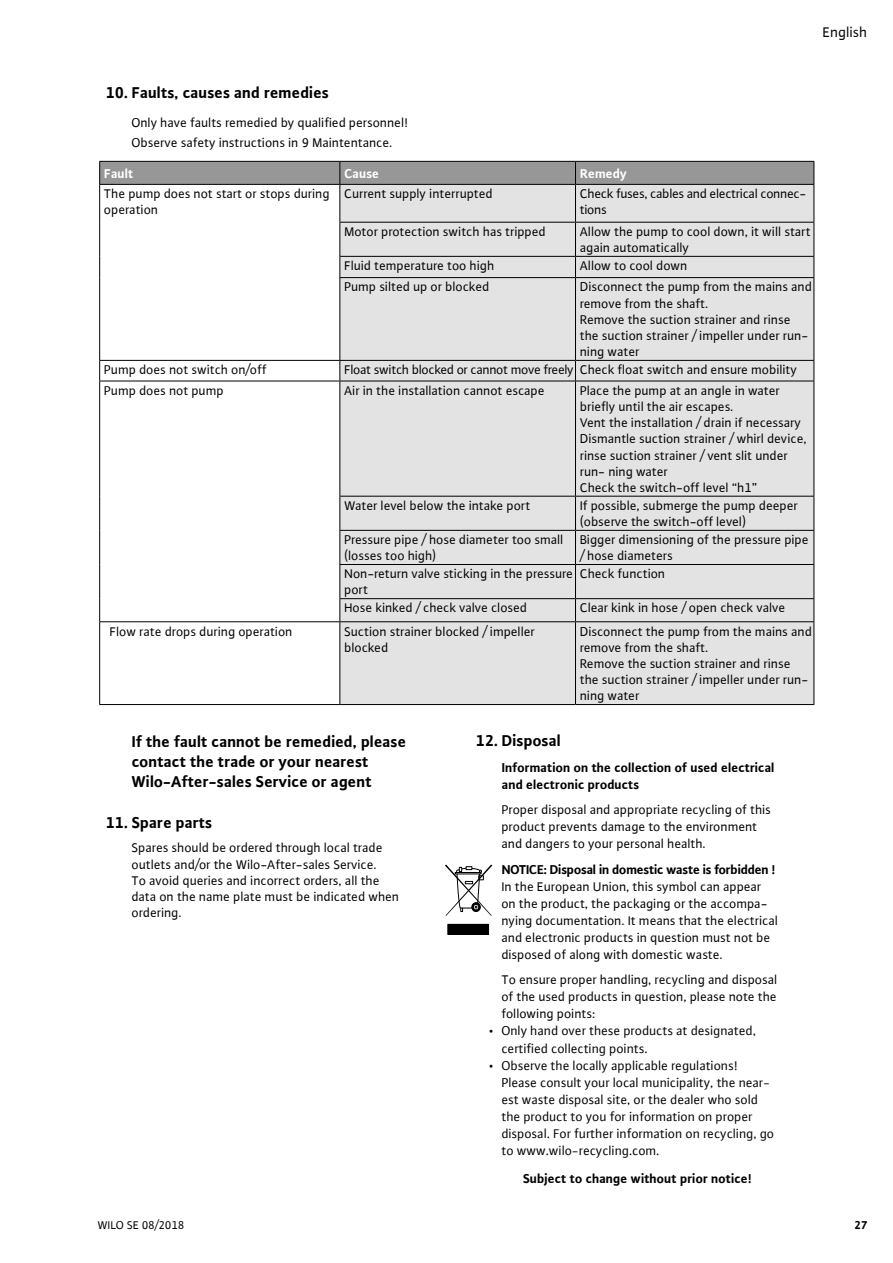
<style>
.page{position:relative;width:893px;height:1263px;background:#fff}
.page>*{position:absolute;margin:0;border:0;box-sizing:border-box;transform-origin:0 0}
.t1{font:700 16.5px/19.8px "WILO Plus Global";color:#000}
.t2{font:15px "WILO Plus Global";color:#000}
.t3{font:13.5px/16.2px "WILO Plus Global";color:#000}
.t4{font:13.5px/17px "WILO Plus FM";color:#000}
.t5{font:13.5px/16.2px "WILO Plus Global";letter-spacing:-.02em;color:#000}
.t6{font:700 13.5px/17px "WILO Plus Global";color:#000}
.t7{font:700 13.5px "WILO Plus Global";letter-spacing:-.02em;color:#000}
.t8{font:700 13.5px "WILO Plus Global";color:#fff}
.t9{font:12px "WILO Plus Global";color:#000}
.t10{font:700 12px "WILO Plus Global";color:#000}
</style>
<div class="page">
<svg style="left:445px;top:864px;width:47px;height:71px"></svg>
<svg style="left:100px;top:185px;width:239px;height:436px"></svg>
<div style="left:340px;top:185px;width:474px;height:519px;background:#e3e3e3"></div>
<svg style="left:99px;top:161px;width:716px;height:23px;background:#8e8e8e"></svg>
<hr style="left:99px;top:184px;width:241px;height:1px;background:#000">
<hr style="left:99px;top:185px;width:1px;height:37px;background:#000">
<hr style="left:340px;top:184px;width:235px;height:1px;background:#000">
<hr style="left:339px;top:185px;width:1px;height:37px;background:#000">
<hr style="left:575px;top:184px;width:239px;height:1px;background:#000">
<hr style="left:575px;top:185px;width:1px;height:37px;background:#000">
<hr style="left:814px;top:185px;width:1px;height:37px;background:#000">
<hr style="left:99px;top:222px;width:1px;height:34px;background:#000">
<hr style="left:339px;top:222px;width:236px;height:1px;background:#000">
<hr style="left:339px;top:223px;width:1px;height:33px;background:#000">
<hr style="left:575px;top:222px;width:239px;height:1px;background:#000">
<hr style="left:575px;top:223px;width:1px;height:33px;background:#000">
<hr style="left:814px;top:223px;width:1px;height:33px;background:#000">
<svg style="left:99px;top:256px;width:1px;height:22px"></svg>
<hr style="left:339px;top:256px;width:236px;height:1px;background:#000">
<svg style="left:339px;top:257px;width:1px;height:20px"></svg>
<hr style="left:575px;top:256px;width:239px;height:1px;background:#000">
<svg style="left:575px;top:257px;width:1px;height:20px"></svg>
<svg style="left:814px;top:257px;width:1px;height:20px"></svg>
<hr style="left:99px;top:278px;width:1px;height:82px;background:#000">
<hr style="left:339px;top:277px;width:236px;height:1px;background:#000">
<hr style="left:339px;top:278px;width:1px;height:82px;background:#000">
<hr style="left:575px;top:277px;width:239px;height:1px;background:#000">
<hr style="left:575px;top:278px;width:1px;height:82px;background:#000">
<hr style="left:814px;top:278px;width:1px;height:82px;background:#000">
<hr style="left:99px;top:360px;width:241px;height:1px;background:#000">
<svg style="left:99px;top:361px;width:1px;height:20px"></svg>
<hr style="left:340px;top:360px;width:235px;height:1px;background:#000">
<svg style="left:339px;top:361px;width:1px;height:20px"></svg>
<hr style="left:575px;top:360px;width:239px;height:1px;background:#000">
<svg style="left:575px;top:361px;width:1px;height:20px"></svg>
<svg style="left:814px;top:361px;width:1px;height:20px"></svg>
<hr style="left:99px;top:381px;width:241px;height:1px;background:#000">
<hr style="left:99px;top:381px;width:1px;height:115px;background:#000">
<hr style="left:340px;top:381px;width:235px;height:1px;background:#000">
<hr style="left:339px;top:381px;width:1px;height:115px;background:#000">
<hr style="left:575px;top:381px;width:239px;height:1px;background:#000">
<hr style="left:575px;top:381px;width:1px;height:115px;background:#000">
<hr style="left:814px;top:381px;width:1px;height:115px;background:#000">
<hr style="left:99px;top:496px;width:1px;height:34px;background:#000">
<hr style="left:339px;top:496px;width:236px;height:1px;background:#000">
<hr style="left:339px;top:496px;width:1px;height:34px;background:#000">
<hr style="left:575px;top:496px;width:239px;height:1px;background:#000">
<hr style="left:575px;top:496px;width:1px;height:34px;background:#000">
<hr style="left:814px;top:496px;width:1px;height:34px;background:#000">
<hr style="left:99px;top:530px;width:1px;height:34px;background:#000">
<hr style="left:339px;top:530px;width:236px;height:1px;background:#000">
<hr style="left:339px;top:531px;width:1px;height:33px;background:#000">
<hr style="left:575px;top:530px;width:239px;height:1px;background:#000">
<hr style="left:575px;top:531px;width:1px;height:33px;background:#000">
<hr style="left:814px;top:531px;width:1px;height:33px;background:#000">
<hr style="left:99px;top:564px;width:1px;height:35px;background:#000">
<hr style="left:339px;top:564px;width:236px;height:1px;background:#000">
<hr style="left:339px;top:565px;width:1px;height:33px;background:#000">
<hr style="left:575px;top:564px;width:239px;height:1px;background:#000">
<hr style="left:575px;top:565px;width:1px;height:33px;background:#000">
<hr style="left:814px;top:565px;width:1px;height:33px;background:#000">
<svg style="left:99px;top:599px;width:1px;height:22px"></svg>
<hr style="left:339px;top:598px;width:236px;height:1px;background:#000">
<svg style="left:339px;top:599px;width:1px;height:22px"></svg>
<hr style="left:575px;top:598px;width:239px;height:1px;background:#000">
<svg style="left:575px;top:599px;width:1px;height:22px"></svg>
<svg style="left:814px;top:599px;width:1px;height:22px"></svg>
<hr style="left:99px;top:621px;width:241px;height:1px;background:#000">
<hr style="left:99px;top:622px;width:1px;height:82px;background:#000">
<hr style="left:340px;top:621px;width:235px;height:1px;background:#000">
<hr style="left:339px;top:622px;width:1px;height:82px;background:#000">
<hr style="left:575px;top:621px;width:239px;height:1px;background:#000">
<hr style="left:575px;top:622px;width:1px;height:82px;background:#000">
<hr style="left:814px;top:622px;width:1px;height:82px;background:#000">
<hr style="left:99px;top:704px;width:241px;height:1px;background:#000">
<hr style="left:340px;top:704px;width:235px;height:1px;background:#000">
<hr style="left:575px;top:704px;width:239px;height:1px;background:#000">
<p class="t2" style="left:823px;top:23px;width:46px">English</p>
<p class="t1" style="left:106px;top:83px;width:224px">10. Faults, causes and remedies</p>
<p class="t3" style="left:132px;top:113px;width:278px;line-height:19.8px">Only have faults remedied by qualified personnel!<br>Observe safety instructions in 9 Maintentance.</p>
<p class="t8" style="left:104px;top:165px;width:31px">Fault</p>
<p class="t8" style="left:344px;top:165px;width:36px">Cause</p>
<p class="t8" style="left:580px;top:165px;width:48px">Remedy</p>
<p class="t3" style="left:104px;top:185px;width:227px">The pump does not start or stops during operation</p>
<p class="t3" style="left:344px;top:185px;width:150px">Current supply interrupted</p>
<p class="t5" style="left:580px;top:185px;width:228px">Check fuses, cables and electrical connec&shy;tions</p>
<p class="t3" style="left:344px;top:223px;width:203px">Motor protection switch has tripped</p>
<p class="t3" style="left:580px;top:223px;width:233px">Allow the pump to cool down, it will start again automatically</p>
<p class="t3" style="left:344px;top:257px;width:151px">Fluid temperature too high</p>
<p class="t3" style="left:580px;top:257px;width:109px">Allow to cool down</p>
<p class="t3" style="left:344px;top:279px;width:146px">Pump silted up or blocked</p>
<p class="t3" style="left:580px;top:279px;width:233px">Disconnect the pump from the mains and remove from the shaft.<br>Remove the suction strainer and rinse the suction strainer / impeller under run&shy;ning water</p>
<p class="t3" style="left:104px;top:361px;width:164px">Pump does not switch on/off</p>
<p class="t5" style="left:344px;top:361px;width:454px">Float switch blocked or cannot move freely Check float switch and ensure mobility</p>
<p class="t3" style="left:104px;top:382px;width:121px">Pump does not pump</p>
<p class="t3" style="left:344px;top:382px;width:202px">Air in the installation cannot escape</p>
<p class="t3" style="left:580px;top:382px;width:228px">Place the pump at an angle in water briefly until the air escapes.<br>Vent the installation / drain if necessary Dismantle suction strainer / whirl device, rinse suction strainer / vent slit under run- ning water<br>Check the switch-off level “h1”</p>
<p class="t3" style="left:344px;top:497px;width:188px">Water level below the intake port</p>
<p class="t3" style="left:580px;top:497px;width:219px">If possible, submerge the pump deeper (observe the switch-off level)</p>
<p class="t3" style="left:344px;top:531px;width:221px">Pressure pipe / hose diameter too small (losses too high)</p>
<p class="t3" style="left:580px;top:531px;width:230px">Bigger dimensioning of the pressure pipe / hose diameters</p>
<p class="t3" style="left:344px;top:565px;width:230px">Non-return valve sticking in the pressure port</p>
<p class="t3" style="left:580px;top:565px;width:87px">Check function</p>
<p class="t3" style="left:344px;top:600px;width:184px">Hose kinked / check valve closed</p>
<p class="t3" style="left:580px;top:600px;width:207px">Clear kink in hose / open check valve</p>
<p class="t3" style="left:110px;top:623px;width:184px">Flow rate drops during operation</p>
<p class="t3" style="left:344px;top:623px;width:192px">Suction strainer blocked / impeller blocked</p>
<p class="t3" style="left:580px;top:623px;width:233px">Disconnect the pump from the mains and remove from the shaft.<br>Remove the suction strainer and rinse the suction strainer / impeller under run&shy;ning water</p>
<p class="t1" style="left:132px;top:731px;width:276px">If the fault cannot be remedied, please contact the trade or your nearest<br>Wilo-After-sales Service or agent</p>
<p class="t1" style="left:106px;top:812px;width:108px">11. Spare parts</p>
<p class="t3" style="left:132px;top:839px;width:269px">Spares should be ordered through local trade outlets and/or the Wilo-After-sales Service.<br>To avoid queries and incorrect orders, all the data on the name plate must be indicated when ordering.</p>
<p class="t1" style="left:476px;top:731px;width:86px">12. Disposal</p>
<p class="t6" style="left:502px;top:759px;width:274px">Information on the collection of used electrical and electronic products</p>
<p class="t3" style="left:502px;top:801px;width:271px;line-height:17px">Proper disposal and appropriate recycling of this product prevents damage to the environment and dangers to your personal health.</p>
<p class="t7" style="left:502px;top:861px;width:275px">NOTICE: Disposal in domestic waste is forbidden !</p>
<p class="t3" style="left:502px;top:878px;width:278px;line-height:17px">In the European Union, this symbol can appear on the product, the packaging or the accompa&shy;nying documentation. It means that the electrical and electronic products in question must not be disposed of along with domestic waste.</p>
<p class="t3" style="left:502px;top:971px;width:277px;line-height:17px;text-align:justify">To ensure proper handling, recycling and disposal of the used products in question, please note the following points:</p>
<p class="t4" style="left:502px;top:1022px;width:256px;text-indent:-13px">• Only hand over these products at designated, certified collecting points.</p>
<p class="t4" style="left:502px;top:1056px;width:274px;text-indent:-13px">• Observe the locally applicable regulations!<br>Please consult your local municipality, the near&shy;est waste disposal site, or the dealer who sold the product to you for information on proper disposal. For further information on recycling, go to www.wilo-recycling.com.</p>
<p class="t6" style="left:523px;top:1170px;width:230px">Subject to change without prior notice!</p>
<p class="t9" style="left:98px;top:1218px;width:88px">WILO SE 08/2018</p>
<p class="t10" style="left:854px;top:1218px;width:14px">27</p>
</div>
